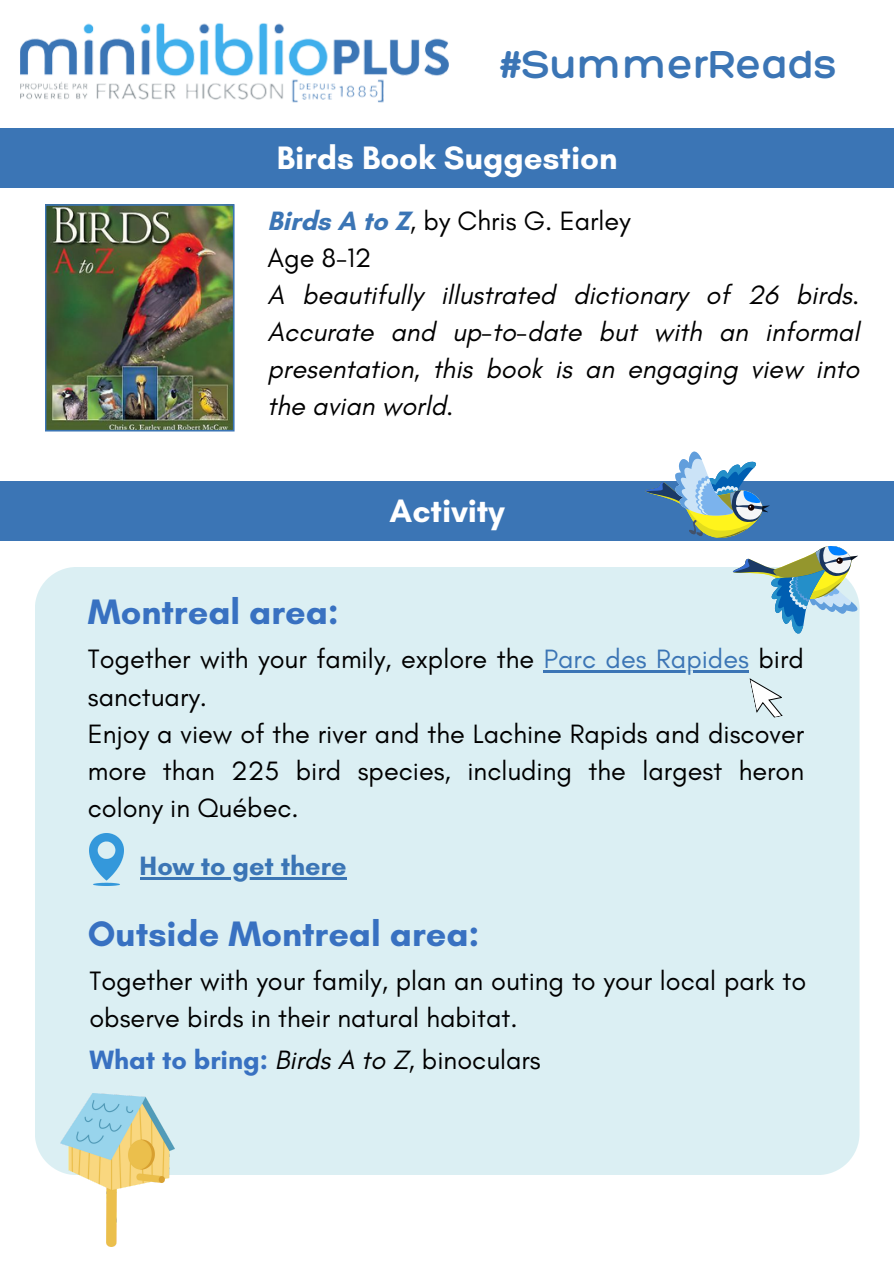
<style>
.page{position:relative;width:894px;height:1264px;background:#fff}
.page>*{position:absolute;margin:0;border:0;box-sizing:border-box;transform-origin:0 0}
.t1{font:300 42.3px "Hero";color:#3b75b5}
.t2{font:700 36px "Glacial Indifference";color:#3871c1}
.t3{font:700 33px "Glacial Indifference";color:#fff}
.t4{font:27px/37.2px "Glacial Indifference";color:#000}
.t5{font:italic 27px/37.2px "Glacial Indifference";color:#000;text-align:justify}
.t6{font:700 27px "Glacial Indifference";color:#3871c1}
.t7{font:700 27px "Glacial Indifference";color:#3b75b5}
.s1{font-weight:700;color:#3b75b5}
.s2{font-style:normal}
.s3{color:#3b75b5}
.s4{font-weight:400;font-style:italic;color:#000}
.s5{font-weight:400;color:#000}
</style>
<div class="page">
<div style="left:444px;top:128px;width:449px;height:60px;background:#3b75b5"></div>
<div style="left:0;top:128px;width:450px;height:60px;background:#3b75b5"></div>
<img style="left:45px;top:204px;width:189px;height:227px">
<img style="left:20px;top:23px;width:429px;height:80px">
<div style="left:444px;top:481px;width:449px;height:59px;background:#3b75b5"></div>
<div style="left:0;top:481px;width:450px;height:59px;background:#3b75b5"></div>
<div style="left:35px;top:567px;width:824px;height:607px;background:#dbeff3"></div>
<svg style="left:638px;top:451px;width:221px;height:182px"></svg>
<img style="left:61px;top:1093px;width:113px;height:153px">
<hr style="left:543px;top:670px;width:205px;height:3px;background:#3b75b5">
<svg style="left:749px;top:672px;width:36px;height:49px"></svg>
<img style="left:89px;top:833px;width:34px;height:52px">
<hr style="left:140px;top:877px;width:206px;height:2px;background:#3b75b5">
<p class="t1" style="left:500px;top:38px;width:338px">#SummerReads</p>
<p class="t3" style="left:277px;top:138px;width:342px">Birds Book Suggestion</p>
<p class="t4" style="left:267px;top:201px;width:364px"><span class="s1">Birds A to Z</span>, by Chris G. Earley</p>
<p class="t4" style="left:267px;top:239px;width:105px">Age 8-12</p>
<p class="t5" style="left:267px;top:276px;width:593px">A beautifully illustrated dictionary of 26 birds<span class="s2">.<br></span>Accurate and up-to-date but with an informal presentation, this book is an engaging view into the avian world.</p>
<p class="t3" style="left:389px;top:490px;width:117px">Activity</p>
<p class="t2" style="left:88px;top:590px;width:252px">Montreal area:</p>
<p class="t4" style="left:88px;top:640px;width:717px">Together with your family, explore the <span class="s3">Parc des Rapides</span> bird sanctuary.</p>
<p class="t4" style="left:88px;top:714px;width:717px;text-align:justify">Enjoy a view of the river and the Lachine Rapids and discover more than 225 bird species, including the largest heron colony in Québec.</p>
<p class="t7" style="left:140px;top:849px;width:208px">How to get there</p>
<p class="t2" style="left:88px;top:911px;width:393px">Outside Montreal area:</p>
<p class="t4" style="left:89px;top:962px;width:718px">Together with your family, plan an outing to your local park to observe birds in their natural habitat.</p>
<p class="t6" style="left:89px;top:1042px;width:452px">What to bring: <span class="s4">Birds A to Z</span><span class="s5">, binoculars</span></p>
</div>
